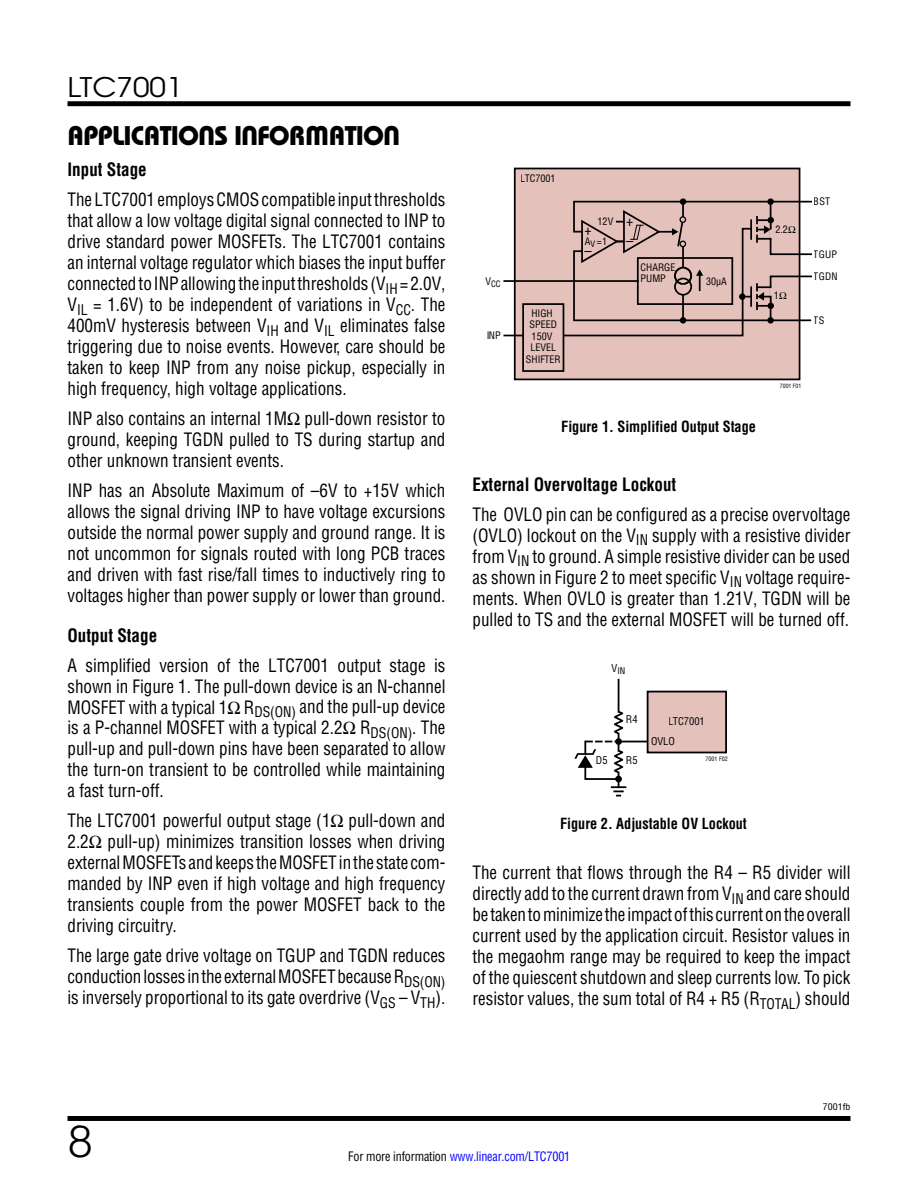
<style>
.page{position:relative;width:918px;height:1188px;background:#fff}
.page>*{position:absolute;margin:0;border:0;box-sizing:border-box;transform-origin:0 0}
.t1{font:300 45px "Helvetica";color:#000}
.t2{font:27px "Linear Bauhaus";letter-spacing:-.02em;color:#000}
.t3{font:27px "Avant Garde";color:#000;scale:1.1 1}
.t4{font:18px/21px "Linear Helv Cond";color:#000;text-align:justify;scale:.95 1}
.t5{font:700 18px "Linear Helv Cond";color:#000;scale:.95 1}
.t6{font:700 15px "Linear Helv Cond";color:#000;scale:.95 1}
.t7{font:14.4px/20.4px "Linear Helv Cond";color:#000}
.t8{font:12.75px "Linear Helv Cond";letter-spacing:-.015em;color:#00f;scale:.95 1}
.t9{font:10.5px "Linear Helv Cond";color:#000}
.t10{font:10.5px "Linear Helv Cond";color:#010101}
.t11{font:10.05px/11.6px "Linear Helv Cond";color:#000;text-align:center}
.t12{font:10.05px "Linear Helv Cond";color:#010101}
.t13{font:9px "Linear Helv Cond";color:#000;scale:1.1 1}
.t14{font:9px "Linear Helv Cond";color:#000}
.t15{font:8.7px "Linear Helv Cond";color:#000}
.t16{font:6px "Linear Helv Cond";color:#000}
.t17{font:5.85px "Linear Helv Cond";color:#000}
.s1{color:#000}
</style>
<div class="page">
<div style="left:68px;top:101px;width:782px;height:5px;background:#000"></div>
<div style="left:68px;top:1116px;width:782px;height:5px;background:#000"></div>
<div style="left:515px;top:168px;width:285px;height:211px;background:#e5c1bc"></div>
<div style="left:514px;top:168px;width:286px;height:212px;border:2px solid #000"></div>
<div style="left:680px;top:198px;width:6px;height:7px;background:#000;border-radius:50%"></div>
<svg style="left:503px;top:200px;width:309px;height:137px"></svg>
<div style="left:523px;top:304px;width:40px;height:67px;background:#e5c1bc"></div>
<div style="left:522px;top:303px;width:42px;height:69px;border:2px solid #000"></div>
<div style="left:637px;top:257px;width:96px;height:48px;border:2px solid #000"></div>
<hr style="left:682px;top:268px;width:2px;height:27px;background:#e5c1bc">
<div style="left:674px;top:278px;width:18px;height:18px;border:2px solid #000;border-radius:50%"></div>
<div style="left:674px;top:267px;width:18px;height:18px;border:2px solid #000;border-radius:50%"></div>
<hr style="left:619px;top:741px;width:59px;height:1px;background:#000">
<hr style="left:618px;top:679px;width:1px;height:110px;background:#000">
<div style="left:648px;top:692px;width:78px;height:60px;background:#e5c1bc"></div>
<div style="left:647px;top:691px;width:80px;height:62px;border:2px solid #000"></div>
<svg style="left:614px;top:711px;width:9px;height:23px"></svg>
<svg style="left:574px;top:740px;width:52px;height:57px"></svg>
<h2 class="t3" style="left:68px;top:70px;width:106px">LTC7001</h2>
<h2 class="t2" style="left:68px;top:119px;width:334px">APPLICATIONS INFORMATION</h2>
<p class="t5" style="left:68px;top:159px;width:85px">Input Stage</p>
<p class="t4" style="left:67px;top:189px;width:399px">The LTC7001 employs CMOS compatible input thresholds that allow a low voltage digital signal connected to INP to drive standard power MOSFETs. The LTC7001 contains an internal voltage regulator which biases the input buffer connected to INP allowing the input thresholds (V<sub>IH</sub>=2.0V, V<sub>IL</sub> = 1.6V) to be independent of variations in V<sub>CC</sub>. The 400mV hysteresis between V<sub>IH</sub> and V<sub>IL</sub> eliminates false triggering due to noise events. However, care should be taken to keep INP from any noise pickup, especially in high frequency, high voltage applications.</p>
<p class="t4" style="left:67px;top:408px;width:399px">INP also contains an internal 1MΩ pull-down resistor to ground, keeping TGDN pulled to TS during startup and other unknown transient events.</p>
<p class="t4" style="left:67px;top:480px;width:399px">INP has an Absolute Maximum of –6V to +15V which allows the signal driving INP to have voltage excursions outside the normal power supply and ground range. It is not uncommon for signals routed with long PCB traces and driven with fast rise/fall times to inductively ring to voltages higher than power supply or lower than ground.</p>
<p class="t5" style="left:67px;top:624px;width:96px">Output Stage</p>
<p class="t4" style="left:67px;top:654px;width:399px">A simplified version of the LTC7001 output stage is shown in Figure 1. The pull-down device is an N-channel MOSFET with a typical 1Ω R<sub>DS(ON)</sub> and the pull-up device is a P-channel MOSFET with a typical 2.2Ω R<sub>DS(ON)</sub>. The pull-up and pull-down pins have been separated to allow the turn-on transient to be controlled while maintaining a fast turn-off.</p>
<p class="t4" style="left:68px;top:810px;width:399px">The LTC7001 powerful output stage (1Ω pull-down and 2.2Ω pull-up) minimizes transition losses when driving external MOSFETs and keeps the MOSFET in the state com&shy;manded by INP even if high voltage and high frequency transients couple from the power MOSFET back to the driving circuitry.</p>
<p class="t4" style="left:68px;top:945px;width:399px">The large gate drive voltage on TGUP and TGDN reduces conduction losses in the external MOSFET because R<sub>DS(ON) </sub>is inversely proportional to its gate overdrive (V<sub>GS</sub> – V<sub>TH</sub>).</p>
<p class="t15" style="left:485px;top:278px;width:17px"><sup>V</sup>CC</p>
<p class="t12" style="left:486px;top:329px;width:16px">INP</p>
<p class="t12" style="left:521px;top:172px;width:36px">LTC7001</p>
<p class="t11" style="left:526px;top:307px;width:36px">HIGH<br>SPEED<br>150V<br>LEVEL<br>SHIFTER</p>
<p class="t11" style="left:598px;top:216px;width:17px">12V</p>
<p class="t7" style="left:626px;top:210px;width:9px">+ –</p>
<p class="t7" style="left:584px;top:220px;width:9px">+ –</p>
<p class="t11" style="left:775px;top:224px;width:22px">2.2Ω</p>
<p class="t11" style="left:585px;top:235px;width:24px">A<sub>V</sub> = 1</p>
<p class="t11" style="left:641px;top:261px;width:36px;text-align:left">CHARGE<br>PUMP</p>
<p class="t12" style="left:706px;top:275px;width:22px">30µA</p>
<p class="t11" style="left:774px;top:290px;width:14px">1Ω</p>
<p class="t17" style="left:780px;top:382px;width:23px">7001 F01</p>
<p class="t6" style="left:561px;top:417px;width:207px">Figure 1. Simplified Output Stage</p>
<p class="t12" style="left:814px;top:195px;width:18px">BST</p>
<p class="t12" style="left:814px;top:248px;width:25px">TGUP</p>
<p class="t12" style="left:814px;top:270px;width:25px">TGDN</p>
<p class="t12" style="left:814px;top:314px;width:12px">TS</p>
<p class="t5" style="left:473px;top:473px;width:216px">External Overvoltage Lockout</p>
<p class="t4" style="left:472px;top:504px;width:399px">The OVLO pin can be configured as a precise overvoltage (OVLO) lockout on the V<sub>IN</sub> supply with a resistive divider from V<sub>IN</sub> to ground. A simple resistive divider can be used as shown in Figure 2 to meet specific V<sub>IN</sub> voltage require&shy;ments. When OVLO is greater than 1.21V, TGDN will be pulled to TS and the external MOSFET will be turned off.</p>
<p class="t14" style="left:612px;top:665px;width:15px"><sup>V</sup>IN</p>
<p class="t9" style="left:626px;top:713px;width:13px">R4</p>
<p class="t10" style="left:669px;top:715px;width:37px">LTC7001</p>
<p class="t9" style="left:651px;top:734px;width:25px">OVLO</p>
<p class="t9" style="left:596px;top:753px;width:13px">D5</p>
<p class="t9" style="left:626px;top:754px;width:13px">R5</p>
<p class="t16" style="left:706px;top:755px;width:24px">7001 F02</p>
<p class="t6" style="left:560px;top:814px;width:198px">Figure 2. Adjustable OV Lockout</p>
<p class="t4" style="left:472px;top:862px;width:399px">The current that flows through the R4 – R5 divider will directly add to the current drawn from V<sub>IN</sub> and care should be taken to minimize the impact of this current on the overall current used by the application circuit. Resistor values in the megaohm range may be required to keep the impact of the quiescent shutdown and sleep currents low. To pick resistor values, the sum total of R4 + R5 (R<sub>TOTAL</sub>) should</p>
<p class="t13" style="left:823px;top:1102px;width:27px">7001fb</p>
<h1 class="t1" style="left:68px;top:1113px;width:27px">8</h1>
<p class="t8" style="left:348px;top:1148px;width:235px"><span class="s1">For more information</span> www.linear.com/LTC7001</p>
</div>
